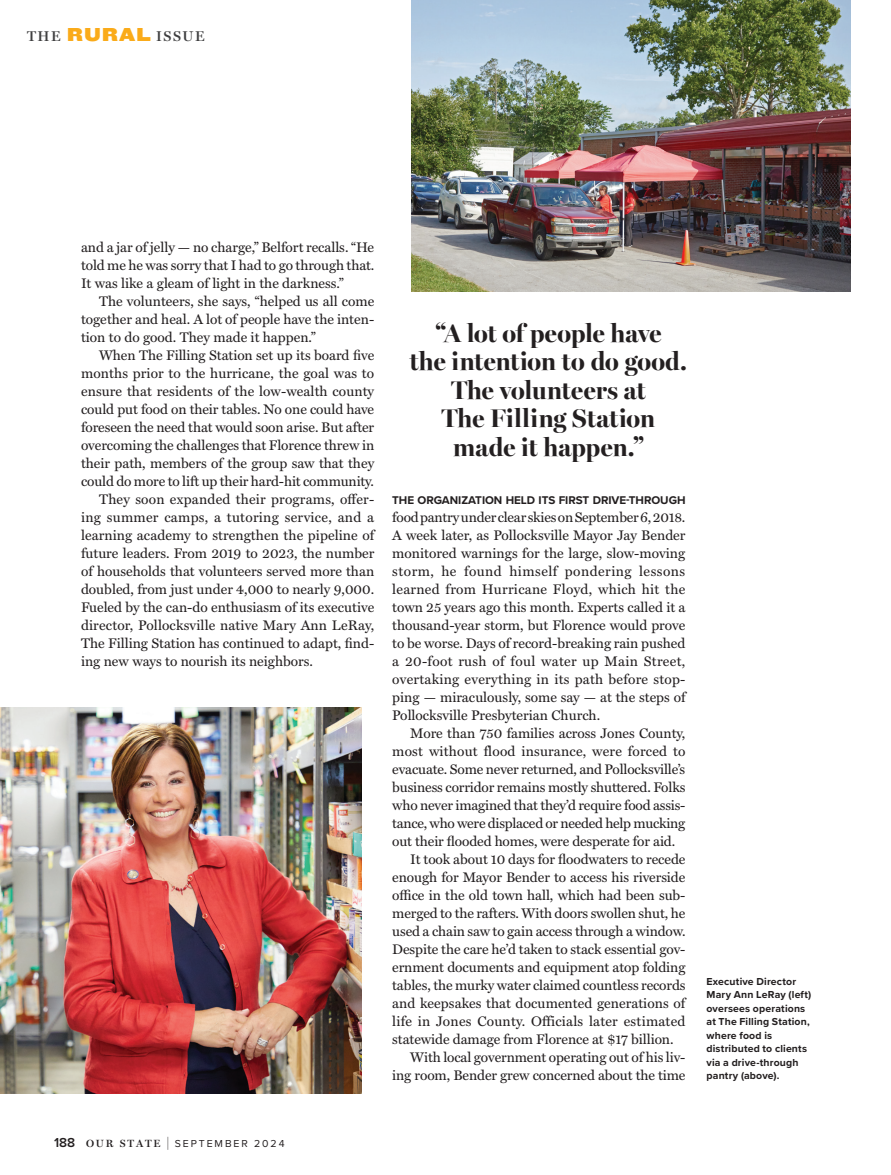
<style>
.page{position:relative;width:891px;height:1175px;background:#fff}
.page>*{position:absolute;margin:0;border:0;box-sizing:border-box;transform-origin:0 0}
.OS24_Pullquote{font:700 25.5px/28.5px "Miller Banner";color:#231f20;text-align:center}
.OS23_Caption{font:600 14.25px "Miller Display";letter-spacing:.11em;color:#3e3e3f}
.OS24_Body{font:13.95px/18px "Miller Text";letter-spacing:-.005em;color:#231f20;text-align:justify}
.OS24_Body_w__Cap_Line{font:13.95px/18px "Miller Text";color:#231f20;text-align:justify}
.OS24_Body_w__Cap_Line-2{font:700 11.7px "Proxima Nova";letter-spacing:-.005em;color:#231f20}
.OS24_Caption{font:700 10.5px/13.5px "Proxima Nova";letter-spacing:.015em;color:#231f20}
.t1{font:10.5px "Proxima Nova";letter-spacing:.18em;color:#231f20}
.s1{font-family:"Knockout 73 Full Heviweight";font-weight:400;font-size:19.5px;color:#faab1a}
.s2{font-weight:600;font-size:13.5px}
.s3{font-family:"Miller Display";font-weight:600}
.s4{font-family:"Miller Display";font-weight:600;font-size:13.65px}
</style>
<div class="page">
<img style="left:411px;top:0;width:439px;height:291px">
<img style="left:0;top:708px;width:361px;height:386px">
<p class="OS23_Caption" style="left:27px;top:28px;width:179px">THE <span class="s1">RURAL</span> ISSUE</p>
<p class="OS24_Body" style="left:81px;top:239px;width:295px">and a jar of jelly — no charge,” Belfort recalls. “He told me he was sorry that I had to go through that.<br>It was like a gleam of light in the darkness.”</p>
<p class="OS24_Body" style="left:81px;top:293px;width:295px;text-indent:18px">The volunteers, she says, “helped us all come together and heal. A lot of people have the inten&shy;tion to do good. They made it happen.”</p>
<p class="OS24_Body" style="left:81px;top:347px;width:295px;text-indent:18px">When The Filling Station set up its board five months prior to the hurricane, the goal was to ensure that residents of the low-wealth county could put food on their tables. No one could have foreseen the need that would soon arise. But after overcoming the challenges that Florence threw in their path, members of the group saw that they could do more to lift up their hard-hit community.</p>
<p class="OS24_Body" style="left:81px;top:491px;width:295px;text-indent:18px">They soon expanded their programs, offer&shy;ing summer camps, a tutoring service, and a learning academy to strengthen the pipeline of future leaders. From 2019 to 2023, the number of households that volunteers served more than doubled, from just under 4,000 to nearly 9,000.<br>Fueled by the can-do enthusiasm of its executive director, Pollocksville native Mary Ann LeRay, The Filling Station has continued to adapt, find&shy;ing new ways to nourish its neighbors.</p>
<p class="OS24_Body_w__Cap_Line-2" style="left:392px;top:491px;width:295px">THE ORGANIZATION HELD ITS FIRST DRIVE-THROUGH</p>
<p class="OS24_Pullquote" style="left:410px;top:318px;width:279px">“A lot of people have<br>the intention to do good.<br>The volunteers at<br>The Filling Station made it happen.”</p>
<p class="OS24_Body_w__Cap_Line" style="left:392px;top:509px;width:295px">food pantry under clear skies on September 6, 2018.<br>A week later, as Pollocksville Mayor Jay Bender monitored warnings for the large, slow-moving storm, he found himself pondering lessons learned from Hurricane Floyd, which hit the town 25 years ago this month. Experts called it a thousand-year storm, but Florence would prove to be worse. Days of record-breaking rain pushed a 20-foot rush of foul water up Main Street, overtaking everything in its path before stop&shy;ping — miraculously, some say — at the steps of Pollocksville Presbyterian Church.</p>
<p class="OS24_Body" style="left:392px;top:725px;width:295px;text-indent:18px">More than 750 families across Jones County, most without flood insurance, were forced to evacuate. Some never returned, and Pollocksville’s business corridor remains mostly shuttered. Folks who never imagined that they’d require food assis&shy;tance, who were displaced or needed help mucking out their flooded homes, were desperate for aid.</p>
<p class="OS24_Body" style="left:392px;top:851px;width:295px;text-indent:18px">It took about 10 days for floodwaters to recede enough for Mayor Bender to access his riverside office in the old town hall, which had been sub&shy;merged to the rafters. With doors swollen shut, he used a chain saw to gain access through a window.<br>Despite the care he’d taken to stack essential gov&shy;ernment documents and equipment atop folding tables, the murky water claimed countless records and keepsakes that documented generations of life in Jones County. Officials later estimated statewide damage from Florence at $17 billion.</p>
<p class="OS24_Body" style="left:392px;top:1049px;width:295px;text-align:right">With local government operating out of his liv&shy;ing room, Bender grew concerned about the time</p>
<p class="OS24_Caption" style="left:707px;top:974px;width:106px">Executive Director<br>Mary Ann LeRay (left) oversees operations at The Filling Station, where food is distributed to clients via a drive-through pantry (above).</p>
<p class="t1" style="left:54px;top:1135px;width:232px"><span class="s2">188</span> <span class="s3">OUR STATE</span> <span class="s4">|</span> SEPTEMBER 2024</p>
</div>
